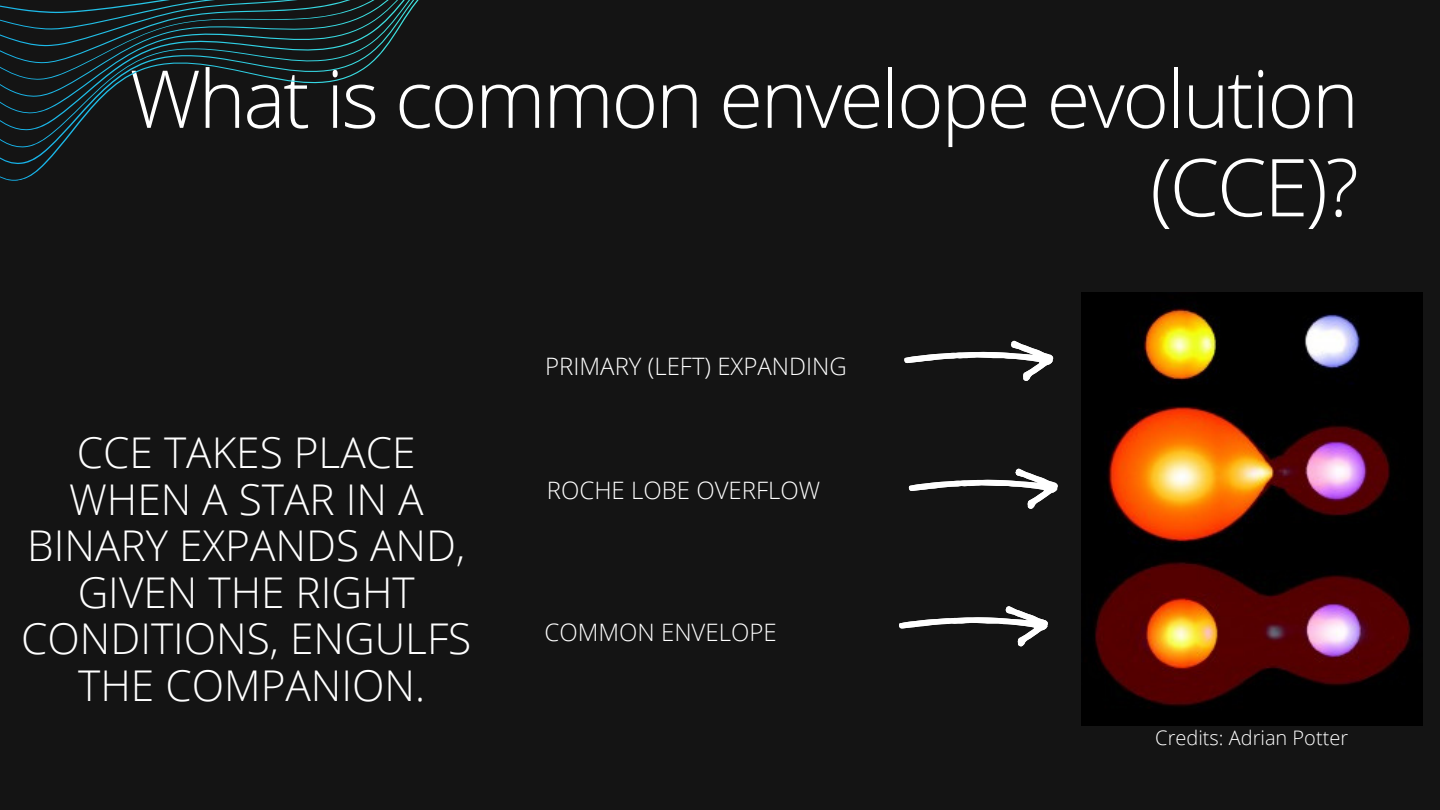
<style>
.page{position:relative;width:1440px;height:810px;background:#141414}
.page>*{position:absolute;margin:0;border:0;box-sizing:border-box;transform-origin:0 0}
.t1{font:300 80px/88.5px "Open Sans";letter-spacing:-.03em;color:#fff;text-align:right}
.t2{font:300 42.4px/46.5px "Open Sans";color:#fff;text-align:center}
.t3{font:300 24px "Open Sans";color:#fff}
.t4{font:300 20px "Open Sans";color:#fff}
</style>
<div class="page">
<img style="left:1081px;top:292px;width:341px;height:434px">
<svg style="left:0;top:0;width:419px;height:181px"></svg>
<svg style="left:904px;top:341px;width:149px;height:40px"></svg>
<svg style="left:909px;top:469px;width:149px;height:40px"></svg>
<svg style="left:899px;top:606px;width:149px;height:40px"></svg>
<h1 class="t1" style="left:130px;top:52px;width:1231px">What is common envelope evolution (CCE)?</h1>
<p class="t2" style="left:21px;top:429px;width:452px">CCE TAKES PLACE<br>WHEN A STAR IN A<br>BINARY EXPANDS AND,<br>GIVEN THE RIGHT<br>CONDITIONS, ENGULFS<br>THE COMPANION.</p>
<p class="t3" style="left:545px;top:349px;width:303px">PRIMARY (LEFT) EXPANDING</p>
<p class="t3" style="left:547px;top:474px;width:275px">ROCHE LOBE OVERFLOW</p>
<p class="t3" style="left:545px;top:616px;width:234px">COMMON ENVELOPE</p>
<p class="t4" style="left:1155px;top:724px;width:194px">Credits: Adrian Potter</p>
</div>
